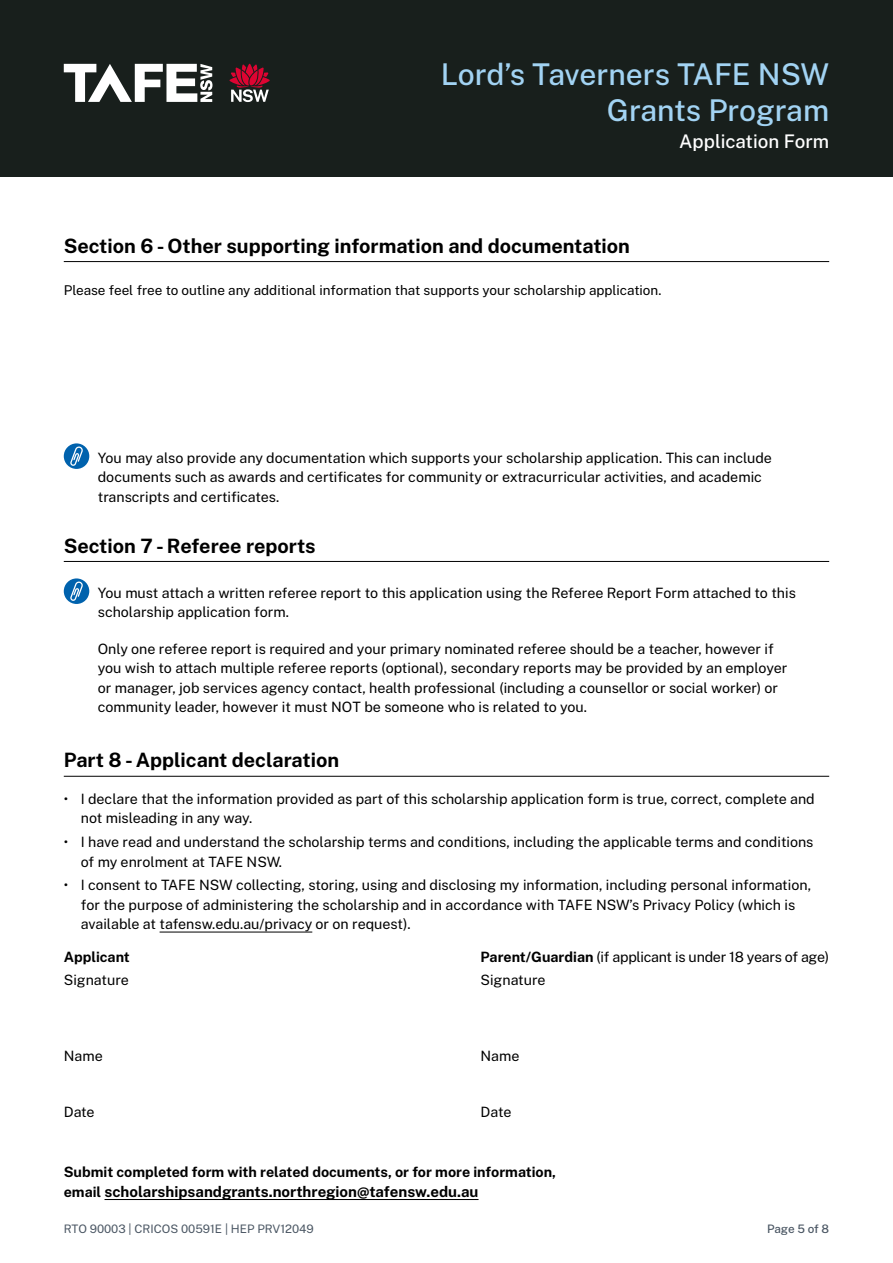
<style>
.page{position:relative;width:893px;height:1263px;background:#fff}
.page>*{position:absolute;margin:0;border:0;box-sizing:border-box;transform-origin:0 0}
.t1{font:500 30px/36px "Public Sans";color:#a2d3f3;text-align:right}
.t2{font:700 19.8px "Public Sans";color:#000}
.t3{font:500 18.75px "Public Sans";color:#fff}
.main_body{font:700 15px "Public Sans";color:#000}
.main_body-2{font:14.25px/19.5px "Public Sans";color:#000}
.main_body-3{font:700 14.25px "Public Sans";color:#000}
.body_3{font:13.5px "Public Sans";color:#000}
.t4{font:11.7px "Public Sans";color:#4a5663}
.t5{font:500 11.7px "Public Sans";letter-spacing:-.015em;color:#4a5663}
.s1{font-weight:700}
.s2{font-size:14.25px}
</style>
<div class="page">
<div style="left:0;top:0;width:893px;height:177px;background:#181f1c"></div>
<svg style="left:64px;top:64px;width:148px;height:38px"></svg>
<svg style="left:230px;top:64px;width:40px;height:38px"></svg>
<hr style="left:64px;top:261px;width:765px;height:1px;background:#000">
<hr style="left:64px;top:561px;width:765px;height:1px;background:#000">
<hr style="left:64px;top:776px;width:765px;height:1px;background:#000">
<hr style="left:160px;top:931px;width:152px;height:1px;background:#000">
<hr style="left:105px;top:1199px;width:374px;height:1px;background:#000">
<div style="left:64px;top:443px;width:25px;height:26px;background:#0062ad;border-radius:50%"></div>
<svg style="left:70px;top:446px;width:13px;height:20px"></svg>
<div style="left:64px;top:578px;width:25px;height:26px;background:#0062ad;border-radius:50%"></div>
<svg style="left:70px;top:581px;width:13px;height:20px"></svg>
<h1 class="t1" style="left:441px;top:54px;width:390px">Lord’s Taverners TAFE NSW<br>Grants Program</h1>
<h3 class="t3" style="left:679px;top:127px;width:151px">Application Form</h3>
<h1 class="t2" style="left:64px;top:230px;width:568px">Section 6 - Other supporting information and documentation</h1>
<p class="body_3" style="left:64px;top:280px;width:599px">Please feel free to outline any additional information that supports your scholarship application.</p>
<p class="main_body-2" style="left:98px;top:447px;width:676px">You may also provide any documentation which supports your scholarship application. This can include documents such as awards and certificates for community or extracurricular activities, and academic transcripts and certificates.</p>
<h1 class="t2" style="left:64px;top:530px;width:253px">Section 7 - Referee reports</h1>
<p class="main_body-2" style="left:98px;top:582px;width:700px">You must attach a written referee report to this application using the Referee Report Form attached to this scholarship application form.</p>
<p class="main_body-2" style="left:98px;top:638px;width:691px">Only one referee report is required and your primary nominated referee should be a teacher, however if you wish to attach multiple referee reports (optional), secondary reports may be provided by an employer or manager, job services agency contact, health professional (including a counsellor or social worker) or community leader, however it must NOT be someone who is related to you.</p>
<h1 class="t2" style="left:64px;top:745px;width:277px">Part 8 - Applicant declaration</h1>
<p class="main_body-2" style="left:81px;top:788px;width:735px;text-indent:-17px">• I declare that the information provided as part of this scholarship application form is true, correct, complete and not misleading in any way.</p>
<p class="main_body-2" style="left:81px;top:831px;width:734px;text-indent:-17px">• I have read and understand the scholarship terms and conditions, including the applicable terms and conditions of my enrolment at TAFE NSW.</p>
<p class="main_body-2" style="left:81px;top:874px;width:732px;text-indent:-17px">• I consent to TAFE NSW collecting, storing, using and disclosing my information, including personal information, for the purpose of administering the scholarship and in accordance with TAFE NSW’s Privacy Policy (which is available at tafensw.edu.au/privacy or on request).</p>
<p class="main_body-3" style="left:64px;top:946px;width:68px">Applicant</p>
<p class="main_body-2" style="left:480px;top:946px;width:350px"><span class="s1">Parent/Guardian</span> (if applicant is under 18 years of age)</p>
<p class="main_body-2" style="left:64px;top:969px;width:67px">Signature</p>
<p class="main_body-2" style="left:481px;top:969px;width:67px">Signature</p>
<p class="main_body-2" style="left:64px;top:1045px;width:40px">Name</p>
<p class="main_body-2" style="left:481px;top:1045px;width:40px">Name</p>
<p class="main_body-2" style="left:64px;top:1101px;width:32px">Date</p>
<p class="main_body-2" style="left:481px;top:1101px;width:32px">Date</p>
<p class="main_body-3" style="left:64px;top:1161px;width:494px">Submit completed form with related documents, or for more information,</p>
<p class="main_body" style="left:64px;top:1180px;width:416px"><span class="s2">email</span> scholarshipsandgrants.northregion@tafensw.edu.au</p>
<p class="t4" style="left:64px;top:1220px;width:252px">RTO 90003 | CRICOS 00591E | HEP PRV12049</p>
<p class="t5" style="left:767px;top:1220px;width:64px">Page 5 of 8</p>
</div>
